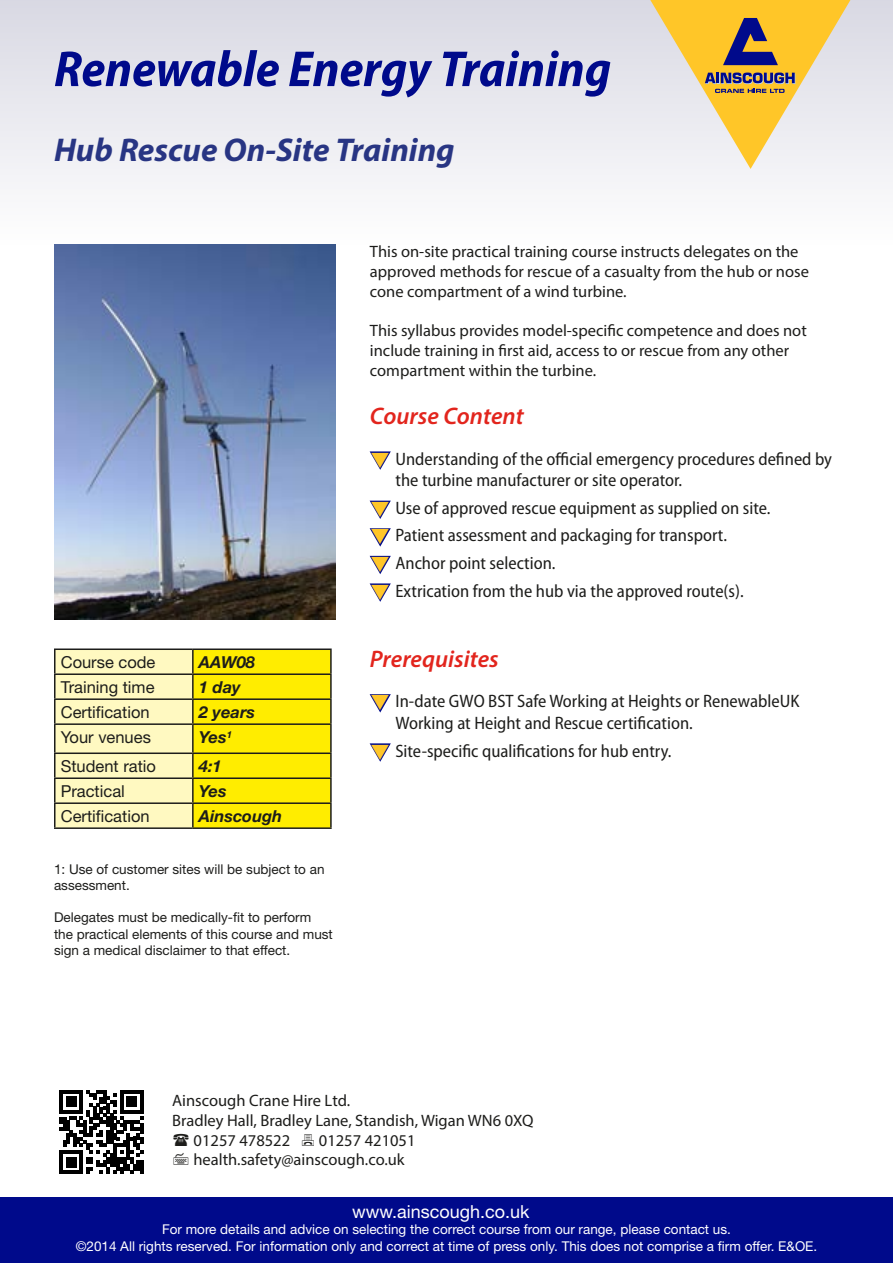
<style>
.page{position:relative;width:893px;height:1263px;background:#fff}
.page>*{position:absolute;margin:0;border:0;box-sizing:border-box;transform-origin:0 0}
.t1{font:italic 700 semi-condensed 51px "Myriad Pro";color:#000a8b}
.t2{font:italic 700 33px "Myriad Pro";color:#283583}
.t3{font:italic 600 24px "Myriad Pro";color:#e2251d}
.t4{font:semi-condensed 18px/27.6px "Myriad Pro";color:#1d1d1b}
.t5{font:18px "Helvetica Neue";color:#fff}
.t6{font:16.5px/19.8px "Myriad Pro";color:#1d1d1b}
.t7{font:16.5px "Helvetica Neue";color:#1d1d1b}
.t8{font:italic 700 16.5px "Helvetica Neue";color:#1d1d1b}
.t9{font:13.5px/16.2px "Helvetica Neue";color:#fff;text-align:center}
.t10{font:13.5px/16.2px "Helvetica Neue";color:#1d1d1b}
</style>
<div class="page">
<div style="left:0;top:0;width:893px;height:244px;background:linear-gradient(to bottom,#d8d8e3,#fefefe)"></div>
<svg style="left:643px;top:0;width:215px;height:169px;background:#e4ce98"></svg>
<div style="left:0;top:1197px;width:893px;height:66px;background:#000a8b"></div>
<svg style="left:60px;top:1090px;width:83px;height:84px"></svg>
<hr style="left:140px;top:1160px;width:3px;height:14px;background:#000">
<svg style="left:56px;top:650px;width:274px;height:177px;background:#fef260"></svg>
<hr style="left:54px;top:648px;width:139px;height:2px;background:#1d1d1b">
<hr style="left:54px;top:650px;width:2px;height:23px;background:#1d1d1b">
<hr style="left:193px;top:648px;width:139px;height:2px;background:#1d1d1b">
<hr style="left:192px;top:650px;width:2px;height:23px;background:#1d1d1b">
<hr style="left:330px;top:650px;width:2px;height:23px;background:#1d1d1b">
<hr style="left:54px;top:673px;width:139px;height:2px;background:#1d1d1b">
<hr style="left:54px;top:675px;width:2px;height:23px;background:#1d1d1b">
<hr style="left:193px;top:673px;width:139px;height:2px;background:#1d1d1b">
<hr style="left:192px;top:675px;width:2px;height:23px;background:#1d1d1b">
<hr style="left:330px;top:675px;width:2px;height:23px;background:#1d1d1b">
<hr style="left:54px;top:698px;width:139px;height:2px;background:#1d1d1b">
<hr style="left:54px;top:700px;width:2px;height:23px;background:#1d1d1b">
<hr style="left:193px;top:698px;width:139px;height:2px;background:#1d1d1b">
<hr style="left:192px;top:700px;width:2px;height:23px;background:#1d1d1b">
<hr style="left:330px;top:700px;width:2px;height:23px;background:#1d1d1b">
<hr style="left:54px;top:723px;width:139px;height:2px;background:#1d1d1b">
<hr style="left:54px;top:725px;width:2px;height:27px;background:#1d1d1b">
<hr style="left:193px;top:723px;width:139px;height:2px;background:#1d1d1b">
<hr style="left:192px;top:725px;width:2px;height:27px;background:#1d1d1b">
<hr style="left:330px;top:725px;width:2px;height:27px;background:#1d1d1b">
<hr style="left:54px;top:752px;width:139px;height:2px;background:#1d1d1b">
<hr style="left:54px;top:754px;width:2px;height:23px;background:#1d1d1b">
<hr style="left:193px;top:752px;width:139px;height:2px;background:#1d1d1b">
<hr style="left:192px;top:754px;width:2px;height:23px;background:#1d1d1b">
<hr style="left:330px;top:754px;width:2px;height:23px;background:#1d1d1b">
<hr style="left:54px;top:777px;width:139px;height:2px;background:#1d1d1b">
<hr style="left:54px;top:779px;width:2px;height:23px;background:#1d1d1b">
<hr style="left:193px;top:777px;width:139px;height:2px;background:#1d1d1b">
<hr style="left:192px;top:779px;width:2px;height:23px;background:#1d1d1b">
<hr style="left:330px;top:779px;width:2px;height:23px;background:#1d1d1b">
<hr style="left:54px;top:802px;width:139px;height:2px;background:#1d1d1b">
<hr style="left:54px;top:804px;width:2px;height:23px;background:#1d1d1b">
<hr style="left:193px;top:802px;width:139px;height:2px;background:#1d1d1b">
<hr style="left:192px;top:804px;width:2px;height:23px;background:#1d1d1b">
<hr style="left:330px;top:804px;width:2px;height:23px;background:#1d1d1b">
<hr style="left:54px;top:827px;width:139px;height:2px;background:#1d1d1b">
<hr style="left:193px;top:827px;width:139px;height:2px;background:#1d1d1b">
<img style="left:54px;top:244px;width:281px;height:375px">
<svg style="left:369px;top:451px;width:22px;height:19px"></svg>
<svg style="left:369px;top:500px;width:22px;height:74px"></svg>
<svg style="left:369px;top:583px;width:22px;height:19px"></svg>
<svg style="left:369px;top:694px;width:22px;height:19px"></svg>
<svg style="left:369px;top:743px;width:22px;height:19px"></svg>
<h1 class="t1" style="left:54px;top:41px;width:559px">Renewable Energy Training</h1>
<h2 class="t2" style="left:54px;top:128px;width:402px">Hub Rescue On-Site Training</h2>
<p class="t7" style="left:61px;top:652px;width:96px">Course code</p>
<p class="t8" style="left:199px;top:652px;width:58px">AAW08</p>
<p class="t7" style="left:61px;top:677px;width:95px">Training time</p>
<p class="t8" style="left:199px;top:677px;width:43px">1 day</p>
<p class="t7" style="left:61px;top:702px;width:90px">Certification</p>
<p class="t8" style="left:199px;top:702px;width:58px">2 years</p>
<p class="t7" style="left:61px;top:727px;width:92px">Your venues</p>
<p class="t8" style="left:199px;top:727px;width:35px">Yes<sup>1</sup></p>
<p class="t7" style="left:61px;top:756px;width:97px">Student ratio</p>
<p class="t8" style="left:199px;top:756px;width:24px">4:1</p>
<p class="t7" style="left:61px;top:781px;width:66px">Practical</p>
<p class="t8" style="left:199px;top:781px;width:29px">Yes</p>
<p class="t7" style="left:61px;top:806px;width:90px">Certification</p>
<p class="t8" style="left:199px;top:806px;width:85px">Ainscough</p>
<p class="t10" style="left:54px;top:861px;width:272px">1: Use of customer sites will be subject to an assessment.</p>
<p class="t10" style="left:54px;top:909px;width:280px">Delegates must be medically-fit to perform the practical elements of this course and must sign a medical disclaimer to that effect.</p>
<p class="t6" style="left:370px;top:241px;width:440px">This on-site practical training course instructs delegates on the approved methods for rescue of a casualty from the hub or nose cone compartment of a wind turbine.</p>
<p class="t6" style="left:370px;top:320px;width:438px">This syllabus provides model-specific competence and does not include training in first aid, access to or rescue from any other compartment within the turbine.</p>
<h3 class="t3" style="left:370px;top:401px;width:155px">Course Content</h3>
<p class="t4" style="left:395px;top:448px;width:438px;line-height:21.6px">Understanding of the official emergency procedures defined by the turbine manufacturer or site operator.</p>
<p class="t4" style="left:395px;top:494px;width:377px">Use of approved rescue equipment as supplied on site.<br>Patient assessment and packaging for transport.<br>Anchor point selection.<br>Extrication from the hub via the approved route(s).</p>
<h3 class="t3" style="left:370px;top:644px;width:130px">Prerequisites</h3>
<p class="t4" style="left:395px;top:691px;width:405px;line-height:21.6px">In-date GWO BST Safe Working at Heights or RenewableUK<br>Working at Height and Rescue certification.</p>
<p class="t4" style="left:395px;top:737px;width:278px">Site-specific qualifications for hub entry.</p>
<p class="t6" style="left:172px;top:1090px;width:180px">Ainscough Crane Hire Ltd.</p>
<p class="t6" style="left:172px;top:1110px;width:363px">Bradley Hall, Bradley Lane, Standish, Wigan WN6 0XQ</p>
<p class="t6" style="left:194px;top:1130px;width:98px">01257 478522</p>
<p class="t6" style="left:193px;top:1130px;width:224px;text-indent:126px">01257 421051 health.safety@ainscough.co.uk</p>
<p class="t5" style="left:352px;top:1201px;width:179px">www.ainscough.co.uk</p>
<p class="t9" style="left:76px;top:1221px;width:743px">For more details and advice on selecting the correct course from our range, please contact us.<br>©2014 All rights reserved. For information only and correct at time of press only. This does not comprise a firm offer. E&amp;OE.</p>
</div>
